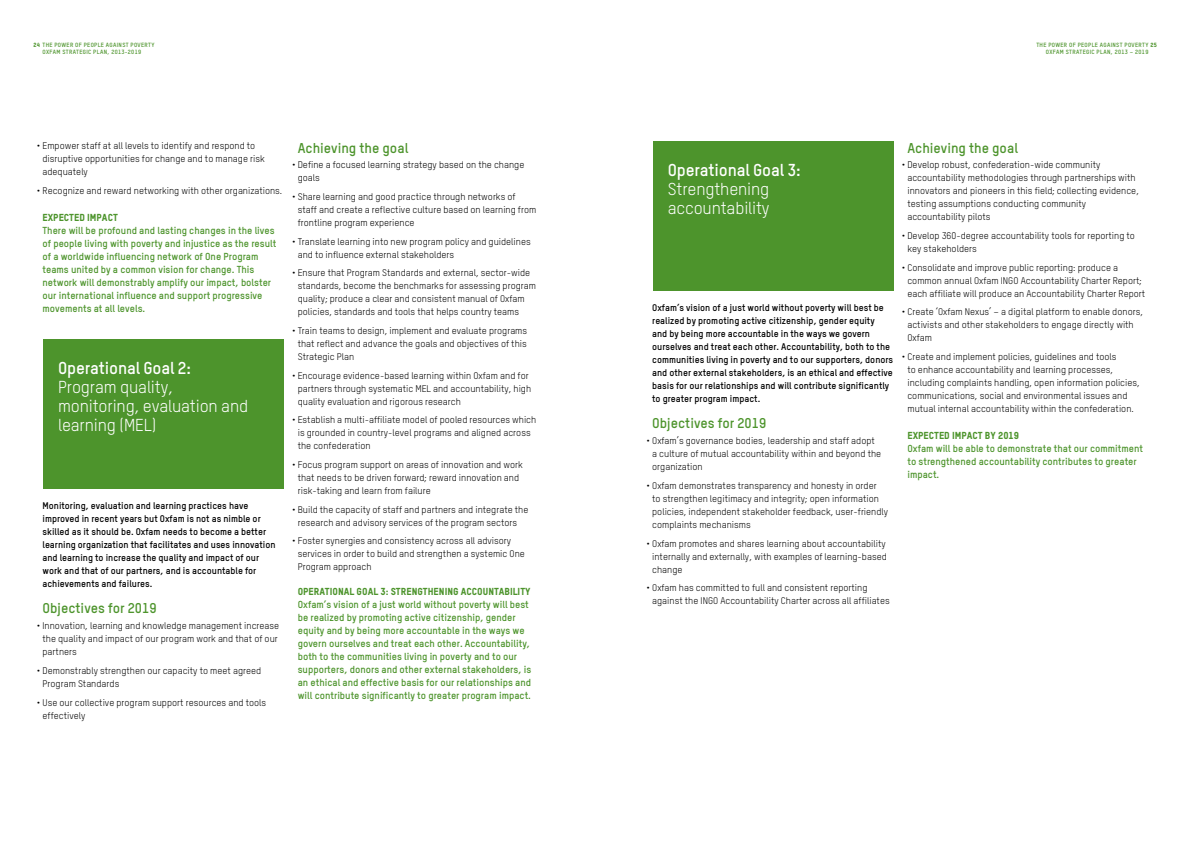
<style>
.page{position:relative;width:1191px;height:842px;background:#fff}
.page>*{position:absolute;margin:0;border:0;box-sizing:border-box;transform-origin:0 0}
.t1{font:17px/19px "Oxfam TSTARPRO";letter-spacing:-.01em;color:#fff}
.t2{font:700 17px "Oxfam TSTARPRO";letter-spacing:-.01em;color:#fff}
.t3{font:700 14px "Oxfam TSTARPRO";color:#4d942c}
.t4{font:700 10px/13px "Oxfam TSTARPRO";color:#4d942c}
.t5{font:10px "Oxfam TSTARPRO Headline";color:#4d942c}
.t6{font:9.5px/13px "Oxfam TSTARPRO";color:#000}
.t7{font:700 9.5px/13px "Oxfam TSTARPRO";color:#000}
.t8{font:700 6px/7.2px "Oxfam TSTARPRO";letter-spacing:.05em;color:#4d942c}
.s1{font-family:"Oxfam TSTARPRO Headline";font-weight:400}
</style>
<div class="page">
<div style="left:43px;top:339px;width:240px;height:149px;background:#4d942c"></div>
<div style="left:653px;top:142px;width:240px;height:149px;background:#4d942c"></div>
<p class="t8" style="left:43px;top:41px;width:113px;text-indent:-9px"><span class="s1">24</span> THE POWER OF PEOPLE AGAINST POVERTY<br>OXFAM STRATEGIC PLAN, 2013-2019</p>
<p class="t8" style="left:1036px;top:41px;width:122px;text-align:center">THE POWER OF PEOPLE AGAINST POVERTY <span class="s1">25<br></span>OXFAM STRATEGIC PLAN, 2013 – 2019</p>
<p class="t6" style="left:43px;top:139px;width:224px;text-indent:-6px">• Empower staff at all levels to identify and respond to disruptive opportunities for change and to manage risk adequately</p>
<p class="t6" style="left:37px;top:184px;width:247px">• Recognize and reward networking with other organizations.</p>
<p class="t5" style="left:43px;top:211px;width:77px">EXPECTED IMPACT</p>
<p class="t4" style="left:43px;top:224px;width:235px">There will be profound and lasting changes in the lives of people living with poverty and injustice as the result of a worldwide influencing network of One Program teams united by a common vision for change. This network will demonstrably amplify our impact, bolster our international influence and support progressive movements at all levels.</p>
<h1 class="t2" style="left:58px;top:357px;width:134px">Operational Goal 2:</h1>
<h1 class="t1" style="left:58px;top:377px;width:192px">Program quality, monitoring, evaluation and learning (MEL)</h1>
<p class="t7" style="left:43px;top:499px;width:234px">Monitoring, evaluation and learning practices have improved in recent years but Oxfam is not as nimble or skilled as it should be. Oxfam needs to become a better learning organization that facilitates and uses innovation and learning to increase the quality and impact of our work and that of our partners, and is accountable for achievements and failures.</p>
<h2 class="t3" style="left:43px;top:599px;width:116px">Objectives for 2019</h2>
<p class="t6" style="left:43px;top:619px;width:238px;text-indent:-6px">• Innovation, learning and knowledge management increase the quality and impact of our program work and that of our partners</p>
<p class="t6" style="left:43px;top:664px;width:220px;text-indent:-6px">• Demonstrably strengthen our capacity to meet agreed<br>Program Standards</p>
<p class="t6" style="left:43px;top:695px;width:225px;text-indent:-6px">• Use our collective program support resources and tools effectively</p>
<h2 class="t3" style="left:298px;top:139px;width:112px">Achieving the goal</h2>
<p class="t6" style="left:298px;top:158px;width:228px;text-indent:-6px">• Define a focused learning strategy based on the change goals</p>
<p class="t6" style="left:298px;top:190px;width:240px;text-indent:-6px">• Share learning and good practice through networks of staff and create a reflective culture based on learning from frontline program experience</p>
<p class="t6" style="left:298px;top:235px;width:234px;text-indent:-6px">• Translate learning into new program policy and guidelines and to influence external stakeholders</p>
<p class="t6" style="left:298px;top:266px;width:240px;text-indent:-6px">• Ensure that Program Standards and external, sector-wide standards, become the benchmarks for assessing program quality; produce a clear and consistent manual of Oxfam policies, standards and tools that helps country teams</p>
<p class="t6" style="left:298px;top:324px;width:231px;text-align:justify;text-indent:-6px">• Train teams to design, implement and evaluate programs that reflect and advance the goals and objectives of this Strategic Plan</p>
<p class="t6" style="left:298px;top:369px;width:235px;text-indent:-6px">• Encourage evidence-based learning within Oxfam and for partners through systematic MEL and accountability, high quality evaluation and rigorous research</p>
<p class="t6" style="left:298px;top:413px;width:240px;text-indent:-6px">• Establish a multi-affiliate model of pooled resources which is grounded in country-level programs and aligned across the confederation</p>
<p class="t6" style="left:298px;top:458px;width:227px;text-indent:-6px">• Focus program support on areas of innovation and work that needs to be driven forward; reward innovation and risk-taking and learn from failure</p>
<p class="t6" style="left:292px;top:503px;width:238px;text-align:center">• Build the capacity of staff and partners and integrate the research and advisory services of the program sectors</p>
<p class="t6" style="left:298px;top:534px;width:229px;text-indent:-6px">• Foster synergies and consistency across all advisory services in order to build and strengthen a systemic One<br>Program approach</p>
<p class="t5" style="left:298px;top:585px;width:234px">OPERATIONAL GOAL 3: STRENGTHENING ACCOUNTABILITY</p>
<p class="t4" style="left:298px;top:597px;width:235px">Oxfam’s vision of a just world without poverty will best be realized by promoting active citizenship, gender equity and by being more accountable in the ways we govern ourselves and treat each other. Accountability, both to the communities living in poverty and to our supporters, donors and other external stakeholders, is an ethical and effective basis for our relationships and will contribute significantly to greater program impact.</p>
<h1 class="t2" style="left:668px;top:160px;width:134px">Operational Goal 3:</h1>
<h1 class="t1" style="left:668px;top:180px;width:103px">Strengthening accountability</h1>
<p class="t7" style="left:652px;top:301px;width:242px">Oxfam’s vision of a just world without poverty will best be realized by promoting active citizenship, gender equity<br>and by being more accountable in the ways we govern ourselves and treat each other. Accountability, both to the communities living in poverty and to our supporters, donors and other external stakeholders, is an ethical and effective basis for our relationships and will contribute significantly to greater program impact.</p>
<h2 class="t3" style="left:652px;top:415px;width:116px">Objectives for 2019</h2>
<p class="t6" style="left:652px;top:434px;width:230px;text-indent:-6px">• Oxfam’s governance bodies, leadership and staff adopt a culture of mutual accountability within and beyond the organization</p>
<p class="t6" style="left:652px;top:479px;width:237px;text-indent:-6px">• Oxfam demonstrates transparency and honesty in order<br>to strengthen legitimacy and integrity; open information policies, independent stakeholder feedback, user-friendly complaints mechanisms</p>
<p class="t6" style="left:652px;top:537px;width:236px;text-align:justify;text-indent:-6px">• Oxfam promotes and shares learning about accountability internally and externally, with examples of learning-based change</p>
<p class="t6" style="left:652px;top:581px;width:239px;text-indent:-6px">• Oxfam has committed to full and consistent reporting against the INGO Accountability Charter across all affiliates</p>
<h2 class="t3" style="left:907px;top:139px;width:112px">Achieving the goal</h2>
<p class="t6" style="left:907px;top:158px;width:233px;text-indent:-6px">• Develop robust, confederation-wide community accountability methodologies through partnerships with innovators and pioneers in this field; collecting evidence, testing assumptions conducting community accountability pilots</p>
<p class="t6" style="left:907px;top:229px;width:229px;text-indent:-6px">• Develop 360-degree accountability tools for reporting to key stakeholders</p>
<p class="t6" style="left:907px;top:261px;width:239px;text-indent:-6px">• Consolidate and improve public reporting: produce a common annual Oxfam INGO Accountability Charter Report; each affiliate will produce an Accountability Charter Report</p>
<p class="t6" style="left:907px;top:305px;width:237px;text-indent:-6px">• Create ‘Oxfam Nexus’ – a digital platform to enable donors, activists and other stakeholders to engage directly with<br>Oxfam</p>
<p class="t6" style="left:907px;top:350px;width:234px;text-indent:-6px">• Create and implement policies, guidelines and tools<br>to enhance accountability and learning processes, including complaints handling, open information policies, communications, social and environmental issues and mutual internal accountability within the confederation.</p>
<p class="t5" style="left:907px;top:429px;width:113px">EXPECTED IMPACT BY 2019</p>
<p class="t4" style="left:907px;top:442px;width:237px">Oxfam will be able to demonstrate that our commitment to strengthened accountability contributes to greater impact.</p>
</div>
